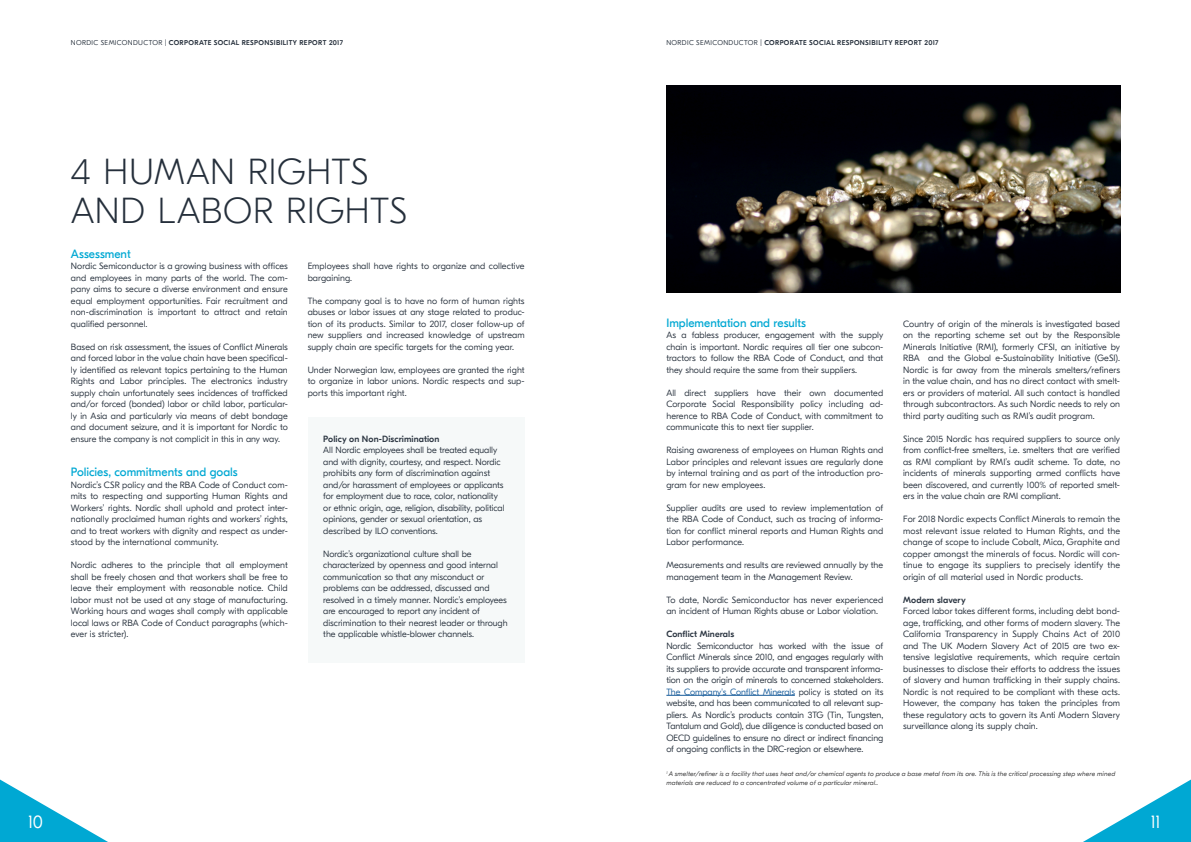
<style>
.page{position:relative;width:1191px;height:842px;background:#fff}
.page>*{position:absolute;margin:0;border:0;box-sizing:border-box;transform-origin:0 0}
.t1{font:100 36px/39px "GT Eesti Display";letter-spacing:.015em;color:#252f3b}
.t2{font:300 18px "GT Eesti Display";color:#fff}
.t3{font:12px "GT Eesti Display";letter-spacing:-.005em;color:#00a8d3}
.t4{font:300 9px/11.5px "GT Eesti Display";color:#252f3b;text-align:justify}
.t5{font:500 9px "GT Eesti Display";letter-spacing:.01em;color:#2d3743}
.t6{font:500 7px "GT Eesti Display";letter-spacing:.05em;color:#252f3b}
.t7{font:italic 300 6.5px/8.5px "GT Eesti Display";letter-spacing:.02em;color:#282829}
.s1{font-weight:300}
.s2{color:#165b9a}
</style>
<div class="page">
<svg style="left:0;top:779px;width:108px;height:63px"></svg>
<svg style="left:1083px;top:779px;width:108px;height:63px"></svg>
<div style="left:308px;top:418px;width:216px;height:245px;background:#f6f9f9"></div>
<hr style="left:666px;top:695px;width:129px;height:1px;background:#165b9a">
<img style="left:666px;top:85px;width:454px;height:207px">
<p class="t6" style="left:71px;top:39px;width:274px"><span class="s1">NORDIC SEMICONDUCTOR |</span> CORPORATE SOCIAL RESPONSIBILITY REPORT 2017</p>
<p class="t6" style="left:666px;top:39px;width:274px"><span class="s1">NORDIC SEMICONDUCTOR |</span> CORPORATE SOCIAL RESPONSIBILITY REPORT 2017</p>
<h1 class="t1" style="left:71px;top:153px;width:338px">4 HUMAN RIGHTS<br>AND LABOR RIGHTS</h1>
<h3 class="t3" style="left:71px;top:247px;width:61px">Assessment</h3>
<p class="t4" style="left:71px;top:260px;width:218px">Nordic Semiconductor is a growing business with offices and employees in many parts of the world. The com&shy;pany aims to secure a diverse environment and ensure equal employment opportunities. Fair recruitment and non-discrimination is important to attract and retain qualified personnel.</p>
<p class="t4" style="left:71px;top:341px;width:218px">Based on risk assessment, the issues of Conflict Minerals and forced labor in the value chain have been specifical&shy;ly identified as relevant topics pertaining to the Human Rights and Labor principles. The electronics industry supply chain unfortunately sees incidences of trafficked and/or forced (bonded) labor or child labor, particular&shy;ly in Asia and particularly via means of debt bondage and document seizure, and it is important for Nordic to ensure the company is not complicit in this in any way.</p>
<h3 class="t3" style="left:71px;top:465px;width:168px">Policies, commitments and goals</h3>
<p class="t4" style="left:71px;top:479px;width:218px">Nordic’s CSR policy and the RBA Code of Conduct com&shy;mits to respecting and supporting Human Rights and Workers’ rights. Nordic shall uphold and protect inter&shy;nationally proclaimed human rights and workers’ rights, and to treat workers with dignity and respect as under&shy;stood by the international community.</p>
<p class="t4" style="left:71px;top:559px;width:218px">Nordic adheres to the principle that all employment shall be freely chosen and that workers shall be free to leave their employment with reasonable notice. Child labor must not be used at any stage of manufacturing.<br>Working hours and wages shall comply with applicable local laws or RBA Code of Conduct paragraphs (which&shy;ever is stricter).</p>
<p class="t4" style="left:308px;top:260px;width:218px">Employees shall have rights to organize and collective bargaining.</p>
<p class="t4" style="left:308px;top:295px;width:218px">The company goal is to have no form of human rights abuses or labor issues at any stage related to produc&shy;tion of its products. Similar to 2017, closer follow-up of new suppliers and increased knowledge of upstream supply chain are specific targets for the coming year.</p>
<p class="t4" style="left:308px;top:364px;width:218px">Under Norwegian law, employees are granted the right to organize in labor unions. Nordic respects and sup&shy;ports this important right.</p>
<p class="t5" style="left:323px;top:434px;width:118px">Policy on Non-Discrimination</p>
<p class="t4" style="left:323px;top:444px;width:183px;text-align:left">All Nordic employees shall be treated equally and with dignity, courtesy, and respect. Nordic prohibits any form of discrimination against and/or harassment of employees or applicants for employment due to race, color, nationality or ethnic origin, age, religion, disability, political opinions, gender or sexual orientation, as described by ILO conventions.</p>
<p class="t4" style="left:323px;top:548px;width:186px;text-align:left">Nordic’s organizational culture shall be characterized by openness and good internal communication so that any misconduct or problems can be addressed, discussed and resolved in a timely manner. Nordic’s employees are encouraged to report any incident of discrimination to their nearest leader or through the applicable whistle-blower channels.</p>
<h3 class="t3" style="left:666px;top:316px;width:141px">Implementation and results</h3>
<p class="t4" style="left:666px;top:329px;width:218px">As a fabless producer, engagement with the supply chain is important. Nordic requires all tier one subcon&shy;tractors to follow the RBA Code of Conduct, and that they should require the same from their suppliers.</p>
<p class="t4" style="left:666px;top:387px;width:218px">All direct suppliers have their own documented Corporate Social Responsibility policy including ad&shy;herence to RBA Code of Conduct, with commitment to communicate this to next tier supplier.</p>
<p class="t4" style="left:666px;top:444px;width:218px">Raising awareness of employees on Human Rights and Labor principles and relevant issues are regularly done by internal training and as part of the introduction pro&shy;gram for new employees.</p>
<p class="t4" style="left:666px;top:502px;width:218px">Supplier audits are used to review implementation of the RBA Code of Conduct, such as tracing of informa&shy;tion for conflict mineral reports and Human Rights and Labor performance.</p>
<p class="t4" style="left:666px;top:559px;width:218px">Measurements and results are reviewed annually by the management team in the Management Review.</p>
<p class="t4" style="left:666px;top:594px;width:218px">To date, Nordic Semiconductor has never experienced an incident of Human Rights abuse or Labor violation.</p>
<p class="t5" style="left:666px;top:629px;width:69px">Conflict Minerals</p>
<p class="t4" style="left:666px;top:640px;width:218px">Nordic Semiconductor has worked with the issue of Conflict Minerals since 2010, and engages regularly with its suppliers to provide accurate and transparent informa&shy;tion on the origin of minerals to concerned stakeholders.<br><span class="s2">The Company's Conflict Minerals</span> policy is stated on its website, and has been communicated to all relevant sup&shy;pliers. As Nordic’s products contain 3TG (Tin, Tungsten, Tantalum and Gold), due diligence is conducted based on OECD guidelines to ensure no direct or indirect financing of ongoing conflicts in the DRC-region or elsewhere.</p>
<p class="t4" style="left:903px;top:318px;width:218px">Country of origin of the minerals is investigated based on the reporting scheme set out by the Responsible Minerals Initiative (RMI), formerly CFSI, an initiative by RBA and the Global e-Sustainability Initiative (GeSI).<br>Nordic is far away from the minerals smelters/refiners in the value chain, and has no direct contact with smelt&shy;ers or providers of material. All such contact is handled through subcontractors. As such Nordic needs to rely on third party auditing such as RMI’s audit program.</p>
<p class="t4" style="left:903px;top:433px;width:218px">Since 2015 Nordic has required suppliers to source only from conflict-free smelters, i.e. smelters that are verified as RMI compliant by RMI’s audit scheme. To date, no incidents of minerals supporting armed conflicts have been discovered, and currently 100% of reported smelt&shy;ers in the value chain are RMI compliant.</p>
<p class="t4" style="left:903px;top:514px;width:218px">For 2018 Nordic expects Conflict Minerals to remain the most relevant issue related to Human Rights, and the change of scope to include Cobalt, Mica, Graphite and copper amongst the minerals of focus. Nordic will con&shy;tinue to engage its suppliers to precisely identify the origin of all material used in Nordic products.</p>
<p class="t5" style="left:903px;top:595px;width:64px">Modern slavery</p>
<p class="t4" style="left:903px;top:606px;width:218px">Forced labor takes different forms, including debt bond&shy;age, trafficking, and other forms of modern slavery. The California Transparency in Supply Chains Act of 2010 and The UK Modern Slavery Act of 2015 are two ex&shy;tensive legislative requirements, which require certain businesses to disclose their efforts to address the issues of slavery and human trafficking in their supply chains.<br>Nordic is not required to be compliant with these acts.<br>However, the company has taken the principles from these regulatory acts to govern its Anti Modern Slavery surveillance along its supply chain.</p>
<p class="t7" style="left:666px;top:770px;width:450px"><sup>1</sup> A smelter/refiner is a facility that uses heat and/or chemical agents to produce a base metal from its ore. This is the critical processing step where mined materials are reduced to a concentrated volume of a particular mineral..</p>
<h2 class="t2" style="left:28px;top:812px;width:17px">10</h2>
<h2 class="t2" style="left:1150px;top:812px;width:12px">11</h2>
</div>
